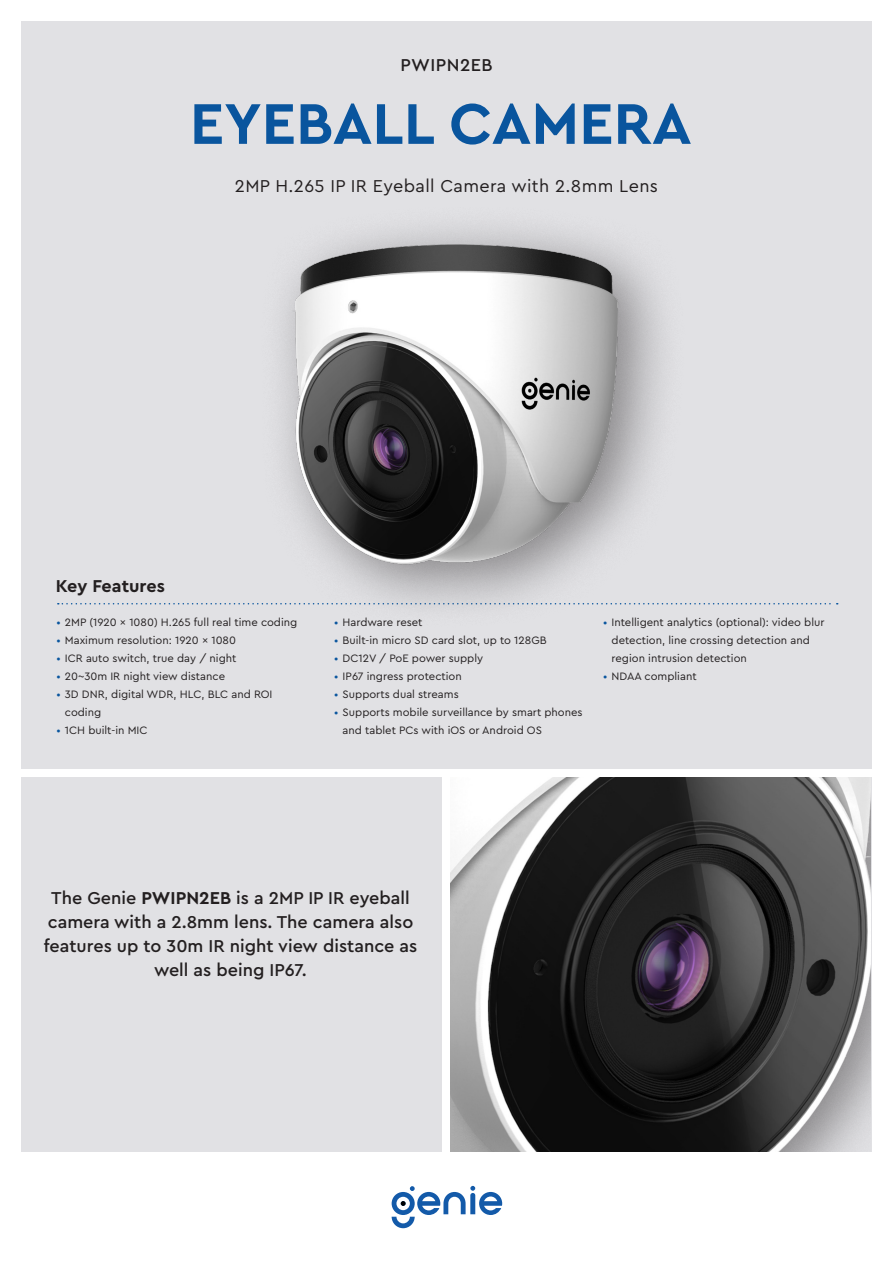
<style>
.page{position:relative;width:893px;height:1263px;background:#fff}
.page>*{position:absolute;margin:0;border:0;box-sizing:border-box;transform-origin:0 0}
.t1{font:700 60px "Cera Pro";color:#09559e}
.t2{font:500 18px/24px "Cera Pro";color:#231f20;text-align:center}
.t3{font:18px "Cera Pro";letter-spacing:.02em;color:#231f20}
.t4{font:700 18px "Cera Pro";color:#231f20}
.t5{font:500 18px "Cera Pro";letter-spacing:.025em;color:#231f20}
.t6{font:11.25px/18px "Cera Pro";color:#231f20}
.s1{color:#09559e}
.s2{font-weight:700}
</style>
<div class="page">
<div style="left:21px;top:21px;width:851px;height:748px;background:#e1e1e4"></div>
<div style="left:21px;top:777px;width:421px;height:374px;background:#e1e1e4"></div>
<svg style="left:392px;top:1186px;width:110px;height:42px"></svg>
<svg style="left:58px;top:603px;width:780px;height:1px"></svg>
<div style="left:258px;top:207px;width:429px;height:423px;background:#231f20;opacity:.48"></div>
<img style="left:263px;top:213px;width:373px;height:380px">
<img style="left:451px;top:777px;width:420px;height:374px">
<p class="t5" style="left:400px;top:53px;width:94px">PWIPN2EB</p>
<p class="t1" style="left:190px;top:84px;width:503px">EYEBALL CAMERA</p>
<p class="t3" style="left:235px;top:174px;width:425px">2MP H.265 IP IR Eyeball Camera with 2.8mm Lens</p>
<p class="t4" style="left:56px;top:573px;width:111px">Key Features</p>
<p class="t6" style="left:56px;top:613px;width:242px"><span class="s1">•</span> 2MP (1920 x 1080) H.265 full real time coding</p>
<p class="t6" style="left:56px;top:631px;width:181px"><span class="s1">•</span> Maximum resolution: 1920 x 1080</p>
<p class="t6" style="left:56px;top:649px;width:182px"><span class="s1">•</span> ICR auto switch, true day / night</p>
<p class="t6" style="left:56px;top:667px;width:170px"><span class="s1">•</span> 20~30m IR night view distance</p>
<p class="t6" style="left:65px;top:685px;width:209px;text-indent:-9px"><span class="s1">•</span> 3D DNR, digital WDR, HLC, BLC and ROI coding</p>
<p class="t6" style="left:56px;top:721px;width:93px"><span class="s1">•</span> 1CH built-in MIC</p>
<p class="t6" style="left:334px;top:613px;width:90px"><span class="s1">•</span> Hardware reset</p>
<p class="t6" style="left:334px;top:631px;width:214px"><span class="s1">•</span> Built-in micro SD card slot, up to 128GB</p>
<p class="t6" style="left:334px;top:649px;width:151px"><span class="s1">•</span> DC12V / PoE power supply</p>
<p class="t6" style="left:334px;top:667px;width:129px"><span class="s1">•</span> IP67 ingress protection</p>
<p class="t6" style="left:334px;top:685px;width:126px"><span class="s1">•</span> Supports dual streams</p>
<p class="t6" style="left:343px;top:703px;width:242px;text-indent:-9px"><span class="s1">•</span> Supports mobile surveillance by smart phones and tablet PCs with iOS or Android OS</p>
<p class="t6" style="left:612px;top:613px;width:214px;text-indent:-9px"><span class="s1">•</span> Intelligent analytics (optional): video blur detection, line crossing detection and region intrusion detection</p>
<p class="t6" style="left:603px;top:667px;width:95px"><span class="s1">•</span> NDAA compliant</p>
<p class="t2" style="left:44px;top:885px;width:375px">The Genie <span class="s2">PWIPN2EB</span> is a 2MP IP IR eyeball camera with a 2.8mm lens. The camera also features up to 30m IR night view distance as well as being IP67.</p>
</div>
